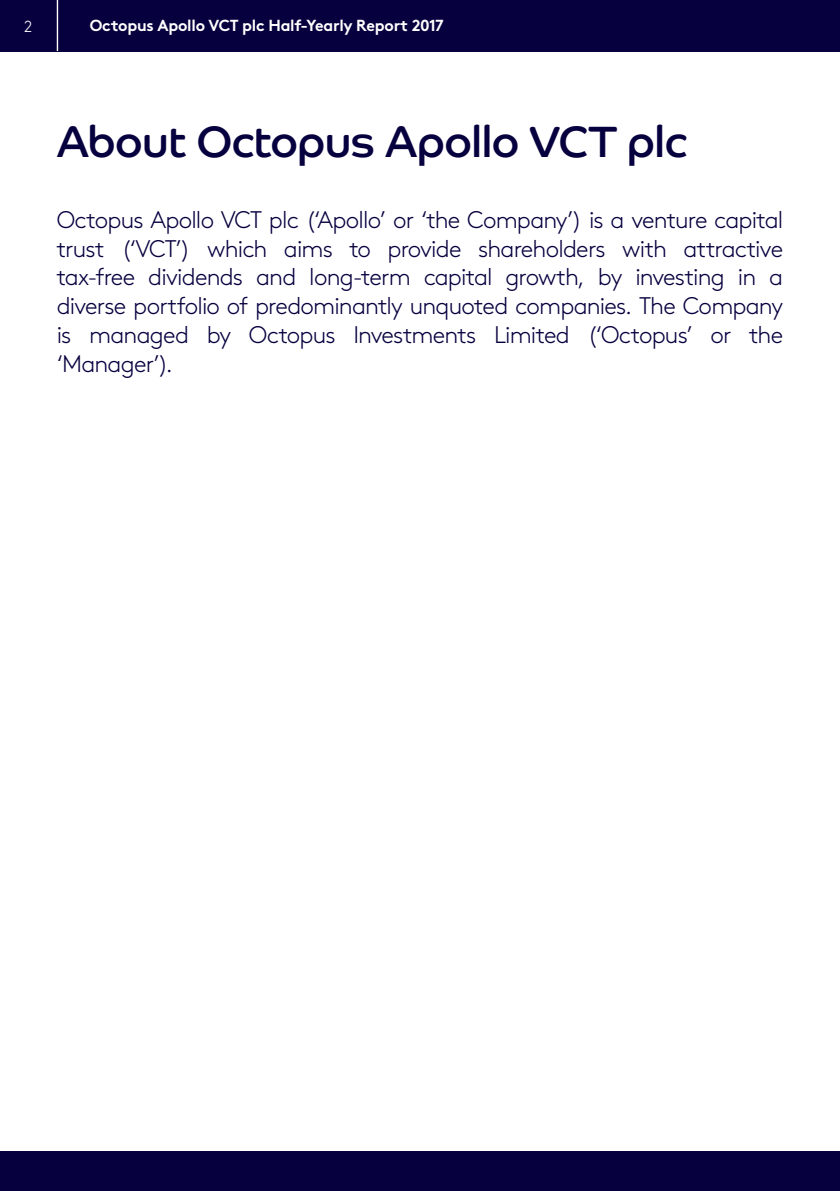
<style>
.page{position:relative;width:840px;height:1191px;background:#fff}
.page>*{position:absolute;margin:0;border:0;box-sizing:border-box;transform-origin:0 0}
.t1{font:44px "Co Headline";letter-spacing:-.01em;color:#07003f}
.t2{font:300 24px/28.8px "Brown";letter-spacing:-.03em;color:#07003f;text-align:justify}
.t3{font:700 16px "Brown";letter-spacing:-.015em;color:#fff}
.t4{font:300 16px "Brown";color:#fff}
</style>
<div class="page">
<div style="left:0;top:0;width:839px;height:51px;background:#07003f"></div>
<hr style="left:57px;top:0;width:1px;height:51px;background:#fff">
<div style="left:0;top:1151px;width:839px;height:40px;background:#07003f"></div>
<p class="t4" style="left:24px;top:14px;width:10px">2</p>
<p class="t3" style="left:90px;top:13px;width:355px">Octopus Apollo VCT plc Half-Yearly Report 2017</p>
<h1 class="t1" style="left:57px;top:115px;width:631px">About Octopus Apollo VCT plc</h1>
<p class="t2" style="left:57px;top:203px;width:727px">Octopus Apollo VCT plc (‘Apollo’ or ‘the Company’) is a venture capital trust (‘VCT’) which aims to provide shareholders with attractive tax-free dividends and long-term capital growth, by investing in a diverse portfolio of predominantly unquoted companies. The Company is managed by Octopus Investments Limited (‘Octopus’ or the ‘Manager’).</p>
</div>
